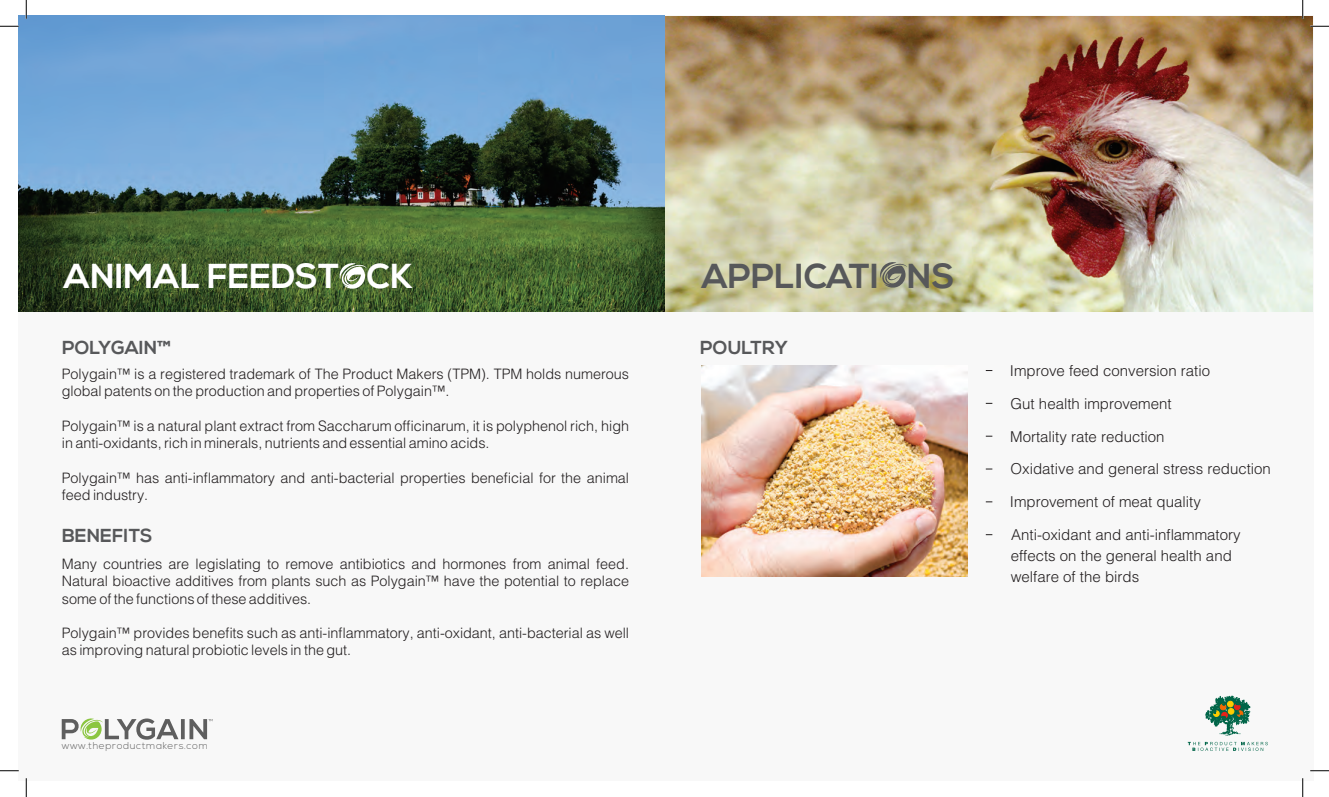
<style>
.page{position:relative;width:1329px;height:797px;background:#fff}
.page>*{position:absolute;margin:0;border:0;box-sizing:border-box;transform-origin:0 0}
.t1{font:700 34.5px "Nexa";color:#fff}
.t2{font:700 34.5px "Nexa";color:#57585a}
.t3{font:700 18.75px "Nexa";color:#57585a}
.t4{font:300 15px/32.8px "Helvetica";color:#231f20}
.t5{font:300 14.38px/17.2px "Helvetica";color:#231f20}
.t6{font:300 10px "Nexa";letter-spacing:.06em;color:#5e5e5e}
</style>
<div class="page">
<div style="left:18px;top:16px;width:1294px;height:765px;background:#f8f8f8"></div>
<img style="left:18px;top:16px;width:1294px;height:295px">
<svg style="left:339px;top:262px;width:28px;height:27px"></svg>
<svg style="left:879px;top:261px;width:28px;height:27px"></svg>
<svg style="left:62px;top:718px;width:150px;height:22px"></svg>
<svg style="left:1187px;top:695px;width:80px;height:56px"></svg>
<img style="left:701px;top:365px;width:266px;height:211px">
<svg style="left:0;top:25px;width:19px;height:2px"></svg>
<svg style="left:1309px;top:25px;width:19px;height:2px"></svg>
<svg style="left:0;top:770px;width:19px;height:1px"></svg>
<svg style="left:1310px;top:770px;width:18px;height:1px"></svg>
<svg style="left:25px;top:0;width:2px;height:19px"></svg>
<svg style="left:25px;top:778px;width:2px;height:19px"></svg>
<svg style="left:1301px;top:0;width:2px;height:19px"></svg>
<svg style="left:1302px;top:778px;width:1px;height:19px"></svg>
<h1 class="t1" style="left:64px;top:256px;width:351px">ANIMAL FEEDST CK</h1>
<h2 class="t3" style="left:62px;top:337px;width:110px">POLYGAIN™</h2>
<p class="t5" style="left:62px;top:364px;width:568px">Polygain™ is a registered trademark of The Product Makers (TPM). TPM holds numerous global patents on the production and properties of Polygain™.</p>
<p class="t5" style="left:62px;top:416px;width:568px">Polygain™ is a natural plant extract from Saccharum officinarum, it is polyphenol rich, high in anti-oxidants, rich in minerals, nutrients and essential amino acids.</p>
<p class="t5" style="left:62px;top:468px;width:568px">Polygain™ has anti-inflammatory and anti-bacterial properties beneficial for the animal feed industry.</p>
<h2 class="t3" style="left:62px;top:525px;width:92px">BENEFITS</h2>
<p class="t5" style="left:62px;top:554px;width:569px;text-align:justify">Many countries are legislating to remove antibiotics and hormones from animal feed.<br>Natural bioactive additives from plants such as Polygain™ have the potential to replace some of the functions of these additives.</p>
<p class="t5" style="left:62px;top:623px;width:568px">Polygain™ provides benefits such as anti-inflammatory, anti-oxidant, anti-bacterial as well as improving natural probiotic levels in the gut.</p>
<p class="t6" style="left:62px;top:739px;width:148px">www.theproductmakers.com</p>
<h1 class="t2" style="left:701px;top:256px;width:254px">APPLICATI NS</h1>
<h2 class="t3" style="left:700px;top:337px;width:89px">POULTRY</h2>
<p class="t4" style="left:1009px;top:353px;width:262px">Improve feed conversion ratio<br>Gut health improvement<br>Mortality rate reduction<br>Oxidative and general stress reduction<br>Improvement of meat quality<br>Anti-oxidant and anti-inflammatory</p>
<p class="t4" style="left:1010px;top:544px;width:222px;line-height:20.9px">effects on the general health and welfare of the birds</p>
</div>
